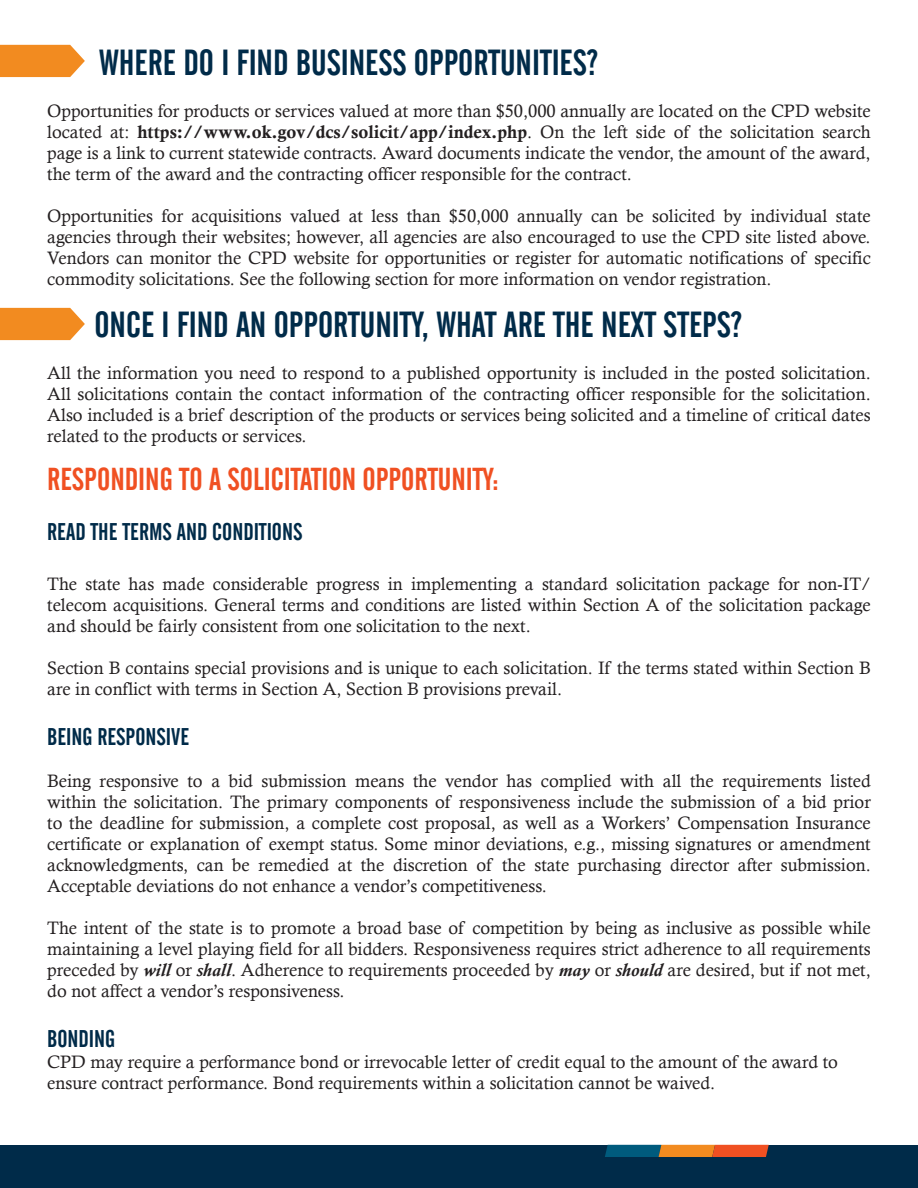
<style>
.page{position:relative;width:918px;height:1188px;background:#fff}
.page>*{position:absolute;margin:0;border:0;box-sizing:border-box;transform-origin:0 0}
.t1{font:36px "Alternate Gothic No 2 BT";color:#002b49}
.t2{font:31.5px "Alternate Gothic No 2 BT";color:#f05022}
.t3{font:24px "Alternate Gothic No 2 BT";color:#002b49}
.t4{font:18px/21px "Calisto";color:#231f20;text-align:justify}
.s1{font-family:"Calis MT Bol"}
.s2{font-weight:700;font-style:italic}
</style>
<div class="page">
<div style="left:0;top:1145px;width:918px;height:43px;background:#002b49"></div>
<svg style="left:605px;top:1145px;width:164px;height:12px;background:#9d663f"></svg>
<svg style="left:0;top:45px;width:85px;height:32px;background:#f39533"></svg>
<svg style="left:0;top:308px;width:85px;height:32px;background:#f39533"></svg>
<h1 class="t1" style="left:99px;top:42px;width:500px">WHERE DO I FIND BUSINESS OPPORTUNITIES?</h1>
<p class="t4" style="left:47px;top:100px;width:825px">Opportunities for products or services valued at more than $50,000 annually are located on the CPD website located at: <span class="s1">https://www.ok.gov/dcs/solicit/app/index.php</span>. On the left side of the solicitation search page is a link to current statewide contracts. Award documents indicate the vendor, the amount of the award, the term of the award and the contracting officer responsible for the contract.</p>
<p class="t4" style="left:47px;top:205px;width:825px">Opportunities for acquisitions valued at less than $50,000 annually can be solicited by individual state agencies through their websites; however, all agencies are also encouraged to use the CPD site listed above.<br>Vendors can monitor the CPD website for opportunities or register for automatic notifications of specific commodity solicitations. See the following section for more information on vendor registration.</p>
<h1 class="t1" style="left:94px;top:305px;width:649px">ONCE I FIND AN OPPORTUNITY, WHAT ARE THE NEXT STEPS?</h1>
<p class="t4" style="left:47px;top:362px;width:825px">All the information you need to respond to a published opportunity is included in the posted solicitation.<br>All solicitations contain the contact information of the contracting officer responsible for the solicitation.<br>Also included is a brief description of the products or services being solicited and a timeline of critical dates related to the products or services.</p>
<h2 class="t2" style="left:47px;top:462px;width:453px">RESPONDING TO A SOLICITATION OPPORTUNITY:</h2>
<h3 class="t3" style="left:47px;top:519px;width:257px">READ THE TERMS AND CONDITIONS</h3>
<p class="t4" style="left:47px;top:573px;width:825px">The state has made considerable progress in implementing a standard solicitation package for non-IT/ telecom acquisitions. General terms and conditions are listed within Section A of the solicitation package and should be fairly consistent from one solicitation to the next.</p>
<p class="t4" style="left:47px;top:657px;width:825px">Section B contains special provisions and is unique to each solicitation. If the terms stated within Section B are in conflict with terms in Section A, Section B provisions prevail.</p>
<h3 class="t3" style="left:47px;top:723px;width:143px">BEING RESPONSIVE</h3>
<p class="t4" style="left:47px;top:770px;width:825px">Being responsive to a bid submission means the vendor has complied with all the requirements listed within the solicitation. The primary components of responsiveness include the submission of a bid prior to the deadline for submission, a complete cost proposal, as well as a Workers’ Compensation Insurance certificate or explanation of exempt status. Some minor deviations, e.g., missing signatures or amendment acknowledgments, can be remedied at the discretion of the state purchasing director after submission.<br>Acceptable deviations do not enhance a vendor’s competitiveness.</p>
<p class="t4" style="left:47px;top:917px;width:825px">The intent of the state is to promote a broad base of competition by being as inclusive as possible while maintaining a level playing field for all bidders. Responsiveness requires strict adherence to all requirements preceded by <span class="s2">will</span> or <span class="s2">shall</span>. Adherence to requirements proceeded by <span class="s2">may</span> or <span class="s2">should</span> are desired, but if not met, do not affect a vendor’s responsiveness.</p>
<h3 class="t3" style="left:47px;top:1025px;width:69px">BONDING</h3>
<p class="t4" style="left:47px;top:1051px;width:792px">CPD may require a performance bond or irrevocable letter of credit equal to the amount of the award to ensure contract performance. Bond requirements within a solicitation cannot be waived.</p>
</div>
